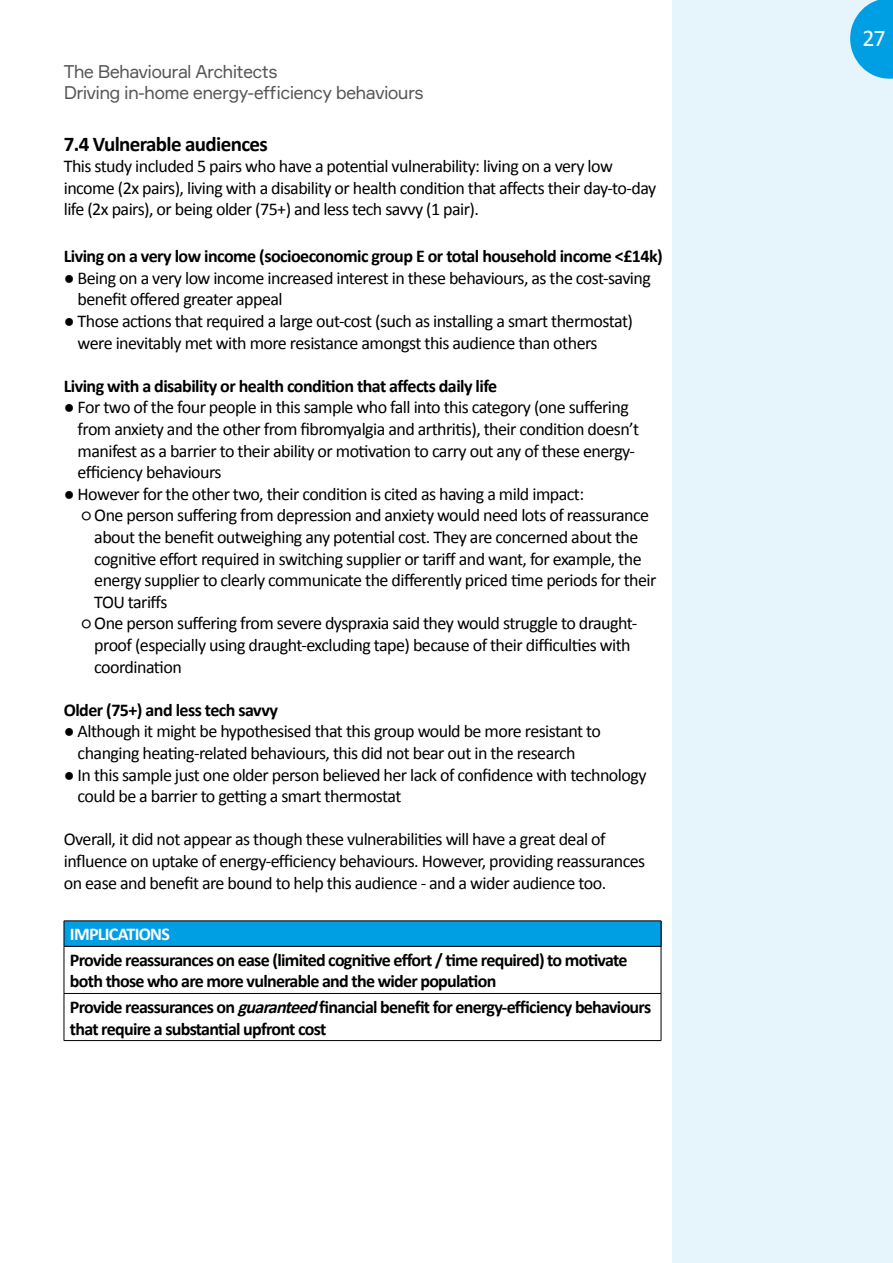
<style>
.page{position:relative;width:893px;height:1263px;background:#fff}
.page>*{position:absolute;margin:0;border:0;box-sizing:border-box;transform-origin:0 0}
.t1{font:24px "Calibri";color:#fff}
.t2{font:700 21px "Calibri";letter-spacing:-.03em;color:#000}
.t3{font:18px/21.6px "Calibri";letter-spacing:-.03em;color:#000}
.t4{font:700 18px/21.6px "Calibri";letter-spacing:-.04em;color:#000}
.t5{font:18px/21.6px "Formular";letter-spacing:-.04em;color:#575756}
.t6{font:700 18px "Calibri";letter-spacing:-.04em;color:#fff}
.s1{font-style:italic}
</style>
<div class="page">
<div style="left:673px;top:0;width:220px;height:1263px;background:#e6f5fc"></div>
<svg style="left:850px;top:0;width:43px;height:79px"></svg>
<div style="left:64px;top:921px;width:597px;height:25px;background:#009fe3"></div>
<hr style="left:64px;top:920px;width:597px;height:1px;background:#000">
<svg style="left:64px;top:921px;width:1px;height:25px"></svg>
<svg style="left:661px;top:921px;width:1px;height:25px"></svg>
<hr style="left:64px;top:946px;width:597px;height:1px;background:#000">
<hr style="left:64px;top:946px;width:1px;height:47px;background:#000">
<hr style="left:661px;top:946px;width:1px;height:47px;background:#000">
<hr style="left:64px;top:993px;width:597px;height:1px;background:#000">
<hr style="left:64px;top:994px;width:1px;height:46px;background:#000">
<hr style="left:661px;top:994px;width:1px;height:46px;background:#000">
<hr style="left:64px;top:1040px;width:597px;height:1px;background:#000">
<p class="t5" style="left:64px;top:60px;width:361px">The Behavioural Architects<br>Driving in-home energy-efficiency behaviours</p>
<p class="t2" style="left:64px;top:130px;width:206px">7.4 Vulnerable audiences</p>
<p class="t3" style="left:64px;top:155px;width:594px">This study included 5 pairs who have a potential vulnerability: living on a very low income (2x pairs), living with a disability or health condition that affects their day-to-day life (2x pairs), or being older (75+) and less tech savvy (1 pair).</p>
<p class="t4" style="left:64px;top:245px;width:600px">Living on a very low income (socioeconomic group E or total household income &lt;£14k)</p>
<p class="t3" style="left:78px;top:267px;width:575px;text-indent:-14px">● Being on a very low income increased interest in these behaviours, as the cost-saving benefit offered greater appeal</p>
<p class="t3" style="left:78px;top:310px;width:557px;text-indent:-14px">● Those actions that required a large out-cost (such as installing a smart thermostat) were inevitably met with more resistance amongst this audience than others</p>
<p class="t4" style="left:64px;top:375px;width:435px">Living with a disability or health condition that affects daily life</p>
<p class="t3" style="left:78px;top:397px;width:563px;text-indent:-14px">● For two of the four people in this sample who fall into this category (one suffering from anxiety and the other from fibromyalgia and arthritis), their condition doesn’t manifest as a barrier to their ability or motivation to carry out any of these energy&shy;efficiency behaviours</p>
<p class="t3" style="left:64px;top:483px;width:522px">● However for the other two, their condition is cited as having a mild impact:</p>
<p class="t3" style="left:94px;top:505px;width:563px;text-indent:-13px">○ One person suffering from depression and anxiety would need lots of reassurance about the benefit outweighing any potential cost. They are concerned about the cognitive effort required in switching supplier or tariff and want, for example, the energy supplier to clearly communicate the differently priced time periods for their TOU tariffs</p>
<p class="t3" style="left:94px;top:613px;width:544px;text-indent:-13px">○ One person suffering from severe dyspraxia said they would struggle to draught&shy;proof (especially using draught-excluding tape) because of their difficulties with coordination</p>
<p class="t4" style="left:64px;top:699px;width:216px">Older (75+) and less tech savvy</p>
<p class="t3" style="left:78px;top:721px;width:525px;text-indent:-14px">● Although it might be hypothesised that this group would be more resistant to changing heating-related behaviours, this did not bear out in the research</p>
<p class="t3" style="left:78px;top:764px;width:570px;text-indent:-14px">● In this sample just one older person believed her lack of confidence with technology could be a barrier to getting a smart thermostat</p>
<p class="t3" style="left:64px;top:829px;width:583px">Overall, it did not appear as though these vulnerabilities will have a great deal of influence on uptake of energy-efficiency behaviours. However, providing reassurances on ease and benefit are bound to help this audience - and a wider audience too.</p>
<p class="t6" style="left:70px;top:923px;width:101px">IMPLICATIONS</p>
<p class="t4" style="left:70px;top:949px;width:559px">Provide reassurances on ease (limited cognitive effort / time required) to motivate both those who are more vulnerable and the wider population</p>
<p class="t4" style="left:70px;top:996px;width:583px">Provide reassurances on <span class="s1">guaranteed</span>financial benefit for energy-efficiency behaviours that require a substantial upfront cost</p>
<h1 class="t1" style="left:862px;top:23px;width:25px">27</h1>
</div>
